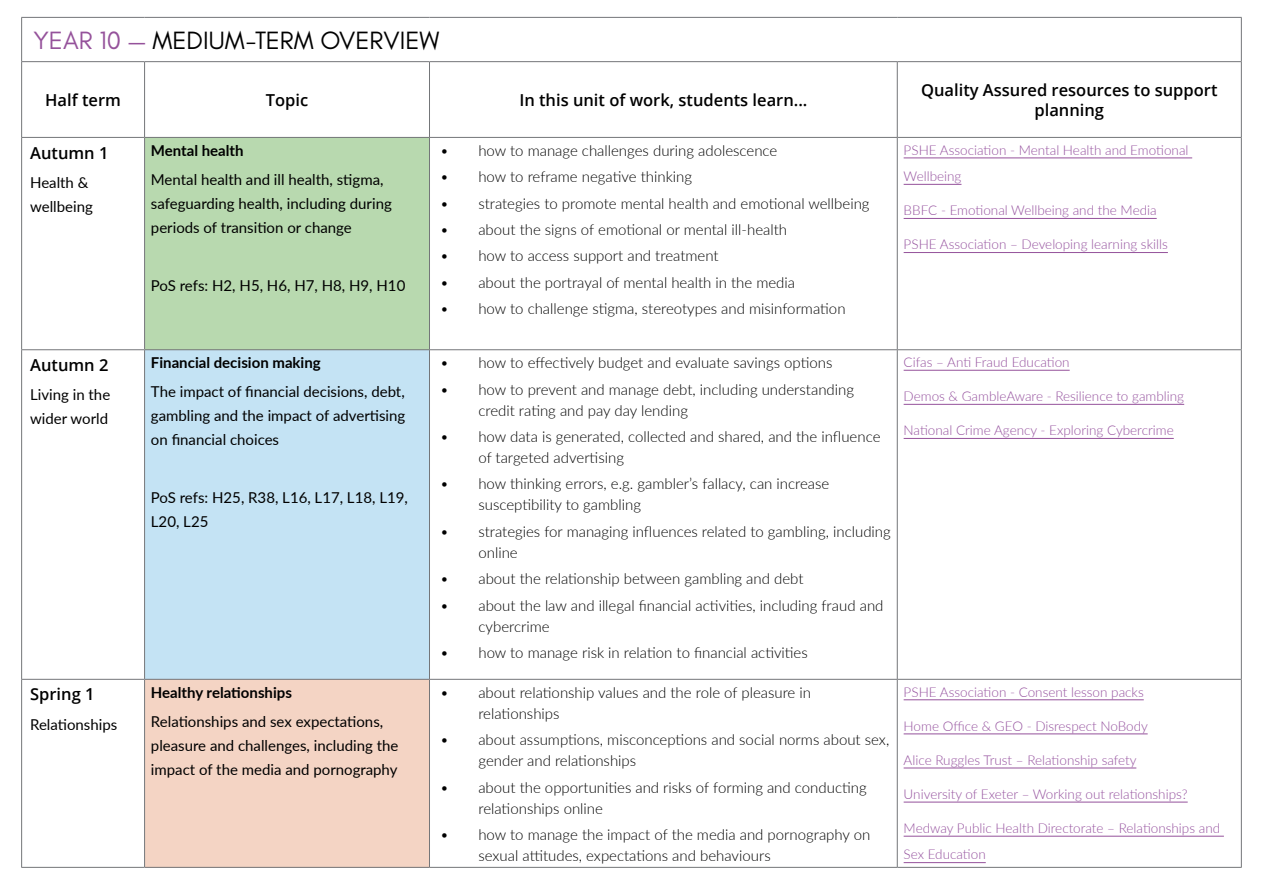
<style>
.page{position:relative;width:1263px;height:893px;background:#fff}
.page>*{position:absolute;margin:0;border:0;box-sizing:border-box;transform-origin:0 0}
.t1{font:25.5px "Glacial Indifference";color:#000}
.t2{font:600 16.5px/19.8px "Open Sans";color:#000;text-align:center}
.t3{font:300 15px/21px "Lato";color:#000}
.t4{font:15px/24px "Lato";color:#000}
.t5{font:700 15px "Lato";color:#000}
.t6{font:300 13.5px/26.4px "Lato";color:#95519e}
.s1{color:#95529b}
</style>
<div class="page">
<div style="left:145px;top:137px;width:284px;height:213px;background:#b8d9af"></div>
<div style="left:145px;top:350px;width:284px;height:329px;background:#c4e3f4"></div>
<div style="left:145px;top:679px;width:284px;height:188px;background:#f4d4c4"></div>
<hr style="left:21px;top:17px;width:124px;height:1px;background:#747679">
<hr style="left:21px;top:18px;width:1px;height:43px;background:#747679">
<hr style="left:145px;top:17px;width:284px;height:1px;background:#747679">
<hr style="left:429px;top:17px;width:468px;height:1px;background:#747679">
<hr style="left:897px;top:17px;width:345px;height:1px;background:#747679">
<hr style="left:1241px;top:18px;width:1px;height:43px;background:#747679">
<hr style="left:21px;top:61px;width:124px;height:1px;background:#747679">
<hr style="left:21px;top:62px;width:1px;height:75px;background:#747679">
<hr style="left:145px;top:61px;width:284px;height:1px;background:#747679">
<hr style="left:144px;top:62px;width:1px;height:75px;background:#747679">
<hr style="left:429px;top:61px;width:468px;height:1px;background:#747679">
<hr style="left:429px;top:62px;width:1px;height:75px;background:#747679">
<hr style="left:897px;top:61px;width:345px;height:1px;background:#747679">
<hr style="left:897px;top:62px;width:1px;height:75px;background:#747679">
<hr style="left:1241px;top:62px;width:1px;height:75px;background:#747679">
<hr style="left:21px;top:137px;width:124px;height:1px;background:#747679">
<hr style="left:21px;top:138px;width:1px;height:211px;background:#747679">
<hr style="left:145px;top:137px;width:284px;height:1px;background:#747679">
<hr style="left:144px;top:138px;width:1px;height:211px;background:#747679">
<hr style="left:429px;top:137px;width:468px;height:1px;background:#747679">
<hr style="left:429px;top:138px;width:1px;height:211px;background:#747679">
<hr style="left:897px;top:137px;width:345px;height:1px;background:#747679">
<hr style="left:897px;top:138px;width:1px;height:211px;background:#747679">
<hr style="left:1241px;top:138px;width:1px;height:211px;background:#747679">
<hr style="left:21px;top:349px;width:124px;height:1px;background:#747679">
<hr style="left:21px;top:350px;width:1px;height:329px;background:#747679">
<hr style="left:145px;top:349px;width:284px;height:1px;background:#747679">
<hr style="left:144px;top:350px;width:1px;height:329px;background:#747679">
<hr style="left:429px;top:349px;width:468px;height:1px;background:#747679">
<hr style="left:429px;top:350px;width:1px;height:329px;background:#747679">
<hr style="left:897px;top:349px;width:345px;height:1px;background:#747679">
<hr style="left:897px;top:350px;width:1px;height:329px;background:#747679">
<hr style="left:1241px;top:350px;width:1px;height:329px;background:#747679">
<hr style="left:21px;top:679px;width:124px;height:1px;background:#747679">
<hr style="left:21px;top:680px;width:1px;height:187px;background:#747679">
<hr style="left:145px;top:679px;width:284px;height:1px;background:#747679">
<hr style="left:144px;top:680px;width:1px;height:187px;background:#747679">
<hr style="left:429px;top:679px;width:468px;height:1px;background:#747679">
<hr style="left:429px;top:680px;width:1px;height:187px;background:#747679">
<hr style="left:897px;top:679px;width:345px;height:1px;background:#747679">
<hr style="left:897px;top:680px;width:1px;height:187px;background:#747679">
<hr style="left:1241px;top:680px;width:1px;height:187px;background:#747679">
<hr style="left:21px;top:867px;width:124px;height:1px;background:#747679">
<hr style="left:145px;top:867px;width:284px;height:1px;background:#747679">
<hr style="left:429px;top:867px;width:468px;height:1px;background:#747679">
<hr style="left:897px;top:867px;width:345px;height:1px;background:#747679">
<hr style="left:904px;top:158px;width:288px;height:1px;background:#95529b">
<hr style="left:904px;top:184px;width:57px;height:1px;background:#95529b">
<hr style="left:904px;top:218px;width:253px;height:1px;background:#95529b">
<hr style="left:904px;top:252px;width:264px;height:1px;background:#95529b">
<hr style="left:904px;top:370px;width:166px;height:1px;background:#95529b">
<hr style="left:904px;top:404px;width:280px;height:1px;background:#95529b">
<hr style="left:904px;top:438px;width:270px;height:1px;background:#95529b">
<hr style="left:904px;top:699px;width:240px;height:1px;background:#95529b">
<hr style="left:904px;top:734px;width:244px;height:1px;background:#95529b">
<hr style="left:904px;top:768px;width:232px;height:1px;background:#95529b">
<hr style="left:904px;top:802px;width:284px;height:1px;background:#95529b">
<hr style="left:904px;top:836px;width:320px;height:1px;background:#95529b">
<hr style="left:904px;top:862px;width:82px;height:1px;background:#95529b">
<h1 class="t1" style="left:34px;top:26px;width:407px"><span class="s1">YEAR 10 —</span> MEDIUM-TERM OVERVIEW</h1>
<p class="t2" style="left:45px;top:90px;width:77px">Half term</p>
<p class="t2" style="left:266px;top:90px;width:44px">Topic</p>
<p class="t2" style="left:519px;top:90px;width:290px">In this unit of work, students learn...</p>
<p class="t2" style="left:921px;top:80px;width:298px">Quality Assured resources to support planning</p>
<p class="t2" style="left:30px;top:142px;width:80px">Autumn 1</p>
<p class="t4" style="left:30px;top:170px;width:64px">Health &amp; wellbeing</p>
<p class="t6" style="left:904px;top:136px;width:286px">PSHE Association - Mental Health and Emotional<br>Wellbeing</p>
<p class="t6" style="left:904px;top:197px;width:255px">BBFC - Emotional Wellbeing and the Media</p>
<p class="t6" style="left:904px;top:231px;width:266px">PSHE Association – Developing learning skills</p>
<p class="t5" style="left:151px;top:139px;width:94px">Mental health</p>
<p class="t4" style="left:151px;top:167px;width:242px">Mental health and ill health, stigma, safeguarding health, including during periods of transition or change</p>
<p class="t3" style="left:440px;top:139px;width:339px">• how to manage challenges during adolescence</p>
<p class="t3" style="left:440px;top:166px;width:253px">• how to reframe negative thinking</p>
<p class="t3" style="left:440px;top:192px;width:431px">• strategies to promote mental health and emotional wellbeing</p>
<p class="t3" style="left:440px;top:219px;width:348px">• about the signs of emotional or mental ill-health</p>
<p class="t3" style="left:440px;top:245px;width:280px">• how to access support and treatment</p>
<p class="t3" style="left:440px;top:271px;width:356px">• about the portrayal of mental health in the media</p>
<p class="t3" style="left:440px;top:298px;width:407px">• how to challenge stigma, stereotypes and misinformation</p>
<p class="t4" style="left:151px;top:273px;width:256px">PoS refs: H2, H5, H6, H7, H8, H9, H10</p>
<p class="t2" style="left:30px;top:355px;width:80px">Autumn 2</p>
<p class="t4" style="left:30px;top:382px;width:82px">Living in the wider world</p>
<p class="t5" style="left:151px;top:352px;width:171px">Financial decision making</p>
<p class="t4" style="left:151px;top:379px;width:256px;text-align:justify">The impact of financial decisions, debt, gambling and the impact of advertising on financial choices</p>
<p class="t4" style="left:151px;top:485px;width:258px">PoS refs: H25, R38, L16, L17, L18, L19,<br>L20, L25</p>
<p class="t2" style="left:30px;top:684px;width:66px">Spring 1</p>
<p class="t4" style="left:30px;top:711px;width:89px">Relationships</p>
<p class="t5" style="left:151px;top:681px;width:142px">Healthy relationships</p>
<p class="t4" style="left:151px;top:709px;width:249px">Relationships and sex expectations, pleasure and challenges, including the impact of the media and pornography</p>
<p class="t3" style="left:440px;top:352px;width:394px">• how to effectively budget and evaluate savings options</p>
<p class="t3" style="left:478px;top:378px;width:377px;text-indent:-38px">• how to prevent and manage debt, including understanding credit rating and pay day lending</p>
<p class="t3" style="left:478px;top:426px;width:403px;text-indent:-38px">• how data is generated, collected and shared, and the influence of targeted advertising</p>
<p class="t3" style="left:478px;top:473px;width:352px;text-indent:-38px">• how thinking errors, e.g. gambler’s fallacy, can increase susceptibility to gambling</p>
<p class="t3" style="left:478px;top:520px;width:414px;text-indent:-38px">• strategies for managing influences related to gambling, including online</p>
<p class="t3" style="left:440px;top:568px;width:365px">• about the relationship between gambling and debt</p>
<p class="t3" style="left:478px;top:594px;width:407px;text-indent:-38px">• about the law and illegal financial activities, including fraud and cybercrime</p>
<p class="t3" style="left:440px;top:642px;width:369px">• how to manage risk in relation to financial activities</p>
<p class="t3" style="left:478px;top:681px;width:334px;text-indent:-38px">• about relationship values and the role of pleasure in relationships</p>
<p class="t3" style="left:478px;top:729px;width:412px;text-indent:-38px">• about assumptions, misconceptions and social norms about sex, gender and relationships</p>
<p class="t3" style="left:478px;top:776px;width:390px;text-indent:-38px">• about the opportunities and risks of forming and conducting relationships online</p>
<p class="t3" style="left:478px;top:823px;width:393px;text-indent:-38px">• how to manage the impact of the media and pornography on sexual attitudes, expectations and behaviours</p>
<p class="t6" style="left:904px;top:348px;width:168px">Cifas – Anti Fraud Education</p>
<p class="t6" style="left:904px;top:383px;width:282px">Demos &amp; GambleAware - Resilience to gambling</p>
<p class="t6" style="left:904px;top:417px;width:272px">National Crime Agency - Exploring Cybercrime</p>
<p class="t6" style="left:904px;top:678px;width:242px">PSHE Association - Consent lesson packs</p>
<p class="t6" style="left:904px;top:712px;width:246px">Home Office &amp; GEO - Disrespect NoBody</p>
<p class="t6" style="left:904px;top:746px;width:234px">Alice Ruggles Trust – Relationship safety</p>
<p class="t6" style="left:904px;top:780px;width:286px">University of Exeter – Working out relationships?</p>
<p class="t6" style="left:904px;top:814px;width:318px">Medway Public Health Directorate – Relationships and<br>Sex Education</p>
</div>
